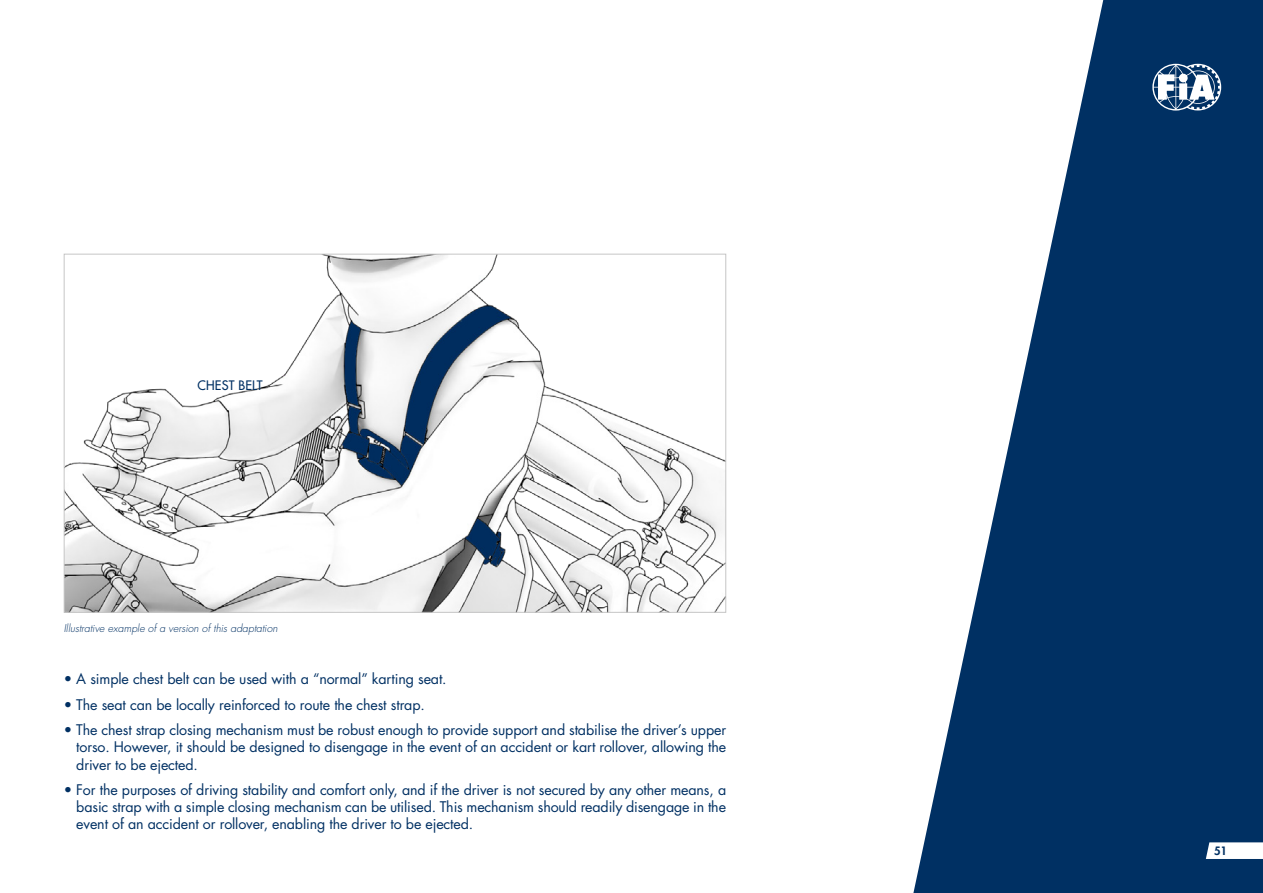
<style>
.page{position:relative;width:1263px;height:893px;background:#fff}
.page>*{position:absolute;margin:0;border:0;box-sizing:border-box;transform-origin:0 0}
.t1{font:14.25px/17.1px "Futura Std";letter-spacing:-.01em;color:#003063;text-align:justify}
.t2{font:500 12.75px "Futura Std";letter-spacing:.01em;color:#003063}
.t3{font:800 11.25px "Futura Std";color:#003063}
.t4{font:italic 300 10.5px "Futura Std";color:#003063}
</style>
<div class="page">
<svg style="left:913px;top:0;width:350px;height:893px;fill:#003063"></svg>
<svg style="left:1152px;top:64px;width:69px;height:47px"></svg>
<img style="left:66px;top:256px;width:658px;height:355px">
<svg style="left:1206px;top:842px;width:57px;height:17px"></svg>
<p class="t2" style="left:198px;top:378px;width:66px">CHEST BELT</p>
<p class="t4" style="left:64px;top:621px;width:215px">Illustrative example of a version of this adaptation</p>
<p class="t1" style="left:64px;top:670px;width:384px">• A simple chest belt can be used with a “normal” karting seat.</p>
<p class="t1" style="left:64px;top:696px;width:363px">• The seat can be locally reinforced to route the chest strap.</p>
<p class="t1" style="left:76px;top:722px;width:651px;text-indent:-13px">• The chest strap closing mechanism must be robust enough to provide support and stabilise the driver’s upper torso. However, it should be designed to disengage in the event of an accident or kart rollover, allowing the driver to be ejected.</p>
<p class="t1" style="left:76px;top:781px;width:651px;text-indent:-13px">• For the purposes of driving stability and comfort only, and if the driver is not secured by any other means, a basic strap with a simple closing mechanism can be utilised. This mechanism should readily disengage in the event of an accident or rollover, enabling the driver to be ejected.</p>
<p class="t3" style="left:1214px;top:844px;width:15px">51</p>
</div>
